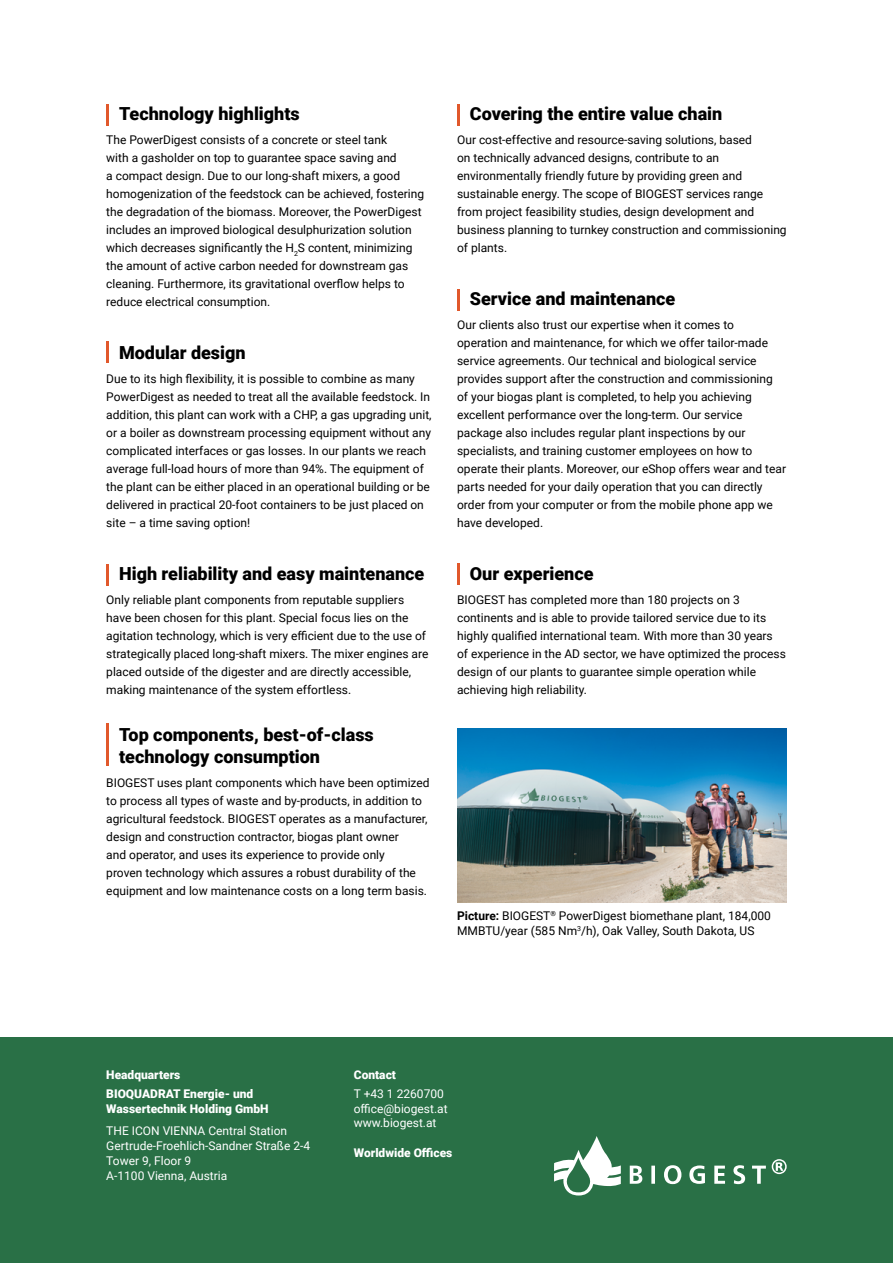
<style>
.page{position:relative;width:893px;height:1263px;background:#fff}
.page>*{position:absolute;margin:0;border:0;box-sizing:border-box;transform-origin:0 0}
.t1{font:900 18px/21.6px "Roboto";color:#000}
.t2{font:12px/18px "Roboto";color:#000}
.t3{font:12px/15px "Roboto";color:#fff}
.t4{font:900 12px/19.5px "Roboto";color:#fff}
.s1{font-weight:700}
</style>
<div class="page">
<div style="left:0;top:1037px;width:893px;height:226px;background:#297046"></div>
<hr style="left:106px;top:105px;width:2px;height:21px;background:#e1582b">
<hr style="left:106px;top:341px;width:2px;height:21px;background:#e1582b">
<hr style="left:106px;top:564px;width:2px;height:21px;background:#e1582b">
<hr style="left:106px;top:723px;width:2px;height:42px;background:#e1582b">
<hr style="left:457px;top:104px;width:2px;height:21px;background:#e1582b">
<hr style="left:457px;top:289px;width:2px;height:21px;background:#e1582b">
<hr style="left:457px;top:564px;width:2px;height:21px;background:#e1582b">
<img style="left:457px;top:728px;width:330px;height:175px">
<svg style="left:554px;top:1136px;width:67px;height:59px"></svg>
<svg style="left:630px;top:1165px;width:136px;height:19px"></svg>
<svg style="left:772px;top:1159px;width:15px;height:15px"></svg>
<h1 class="t1" style="left:119px;top:102px;width:182px">Technology highlights</h1>
<p class="t2" style="left:106px;top:130px;width:319px">The PowerDigest consists of a concrete or steel tank<br>with a gasholder on top to guarantee space saving and<br>a compact design. Due to our long-shaft mixers, a good homogenization of the feedstock can be achieved, fostering the degradation of the biomass. Moreover, the PowerDigest includes an improved biological desulphurization solution which decreases significantly the H<sub>2</sub>S content, minimizing the amount of active carbon needed for downstream gas cleaning. Furthermore, its gravitational overflow helps to reduce electrical consumption.</p>
<h1 class="t1" style="left:119px;top:341px;width:128px">Modular design</h1>
<p class="t2" style="left:106px;top:369px;width:327px">Due to its high flexibility, it is possible to combine as many PowerDigest as needed to treat all the available feedstock. In addition, this plant can work with a CHP, a gas upgrading unit, or a boiler as downstream processing equipment without any complicated interfaces or gas losses. In our plants we reach average full-load hours of more than 94%. The equipment of the plant can be either placed in an operational building or be delivered in practical 20-foot containers to be just placed on site – a time saving option!</p>
<h1 class="t1" style="left:119px;top:562px;width:307px">High reliability and easy maintenance</h1>
<p class="t2" style="left:106px;top:590px;width:324px">Only reliable plant components from reputable suppliers have been chosen for this plant. Special focus lies on the agitation technology, which is very efficient due to the use of strategically placed long-shaft mixers. The mixer engines are placed outside of the digester and are directly accessible, making maintenance of the system effortless.</p>
<h1 class="t1" style="left:119px;top:723px;width:256px">Top components, best-of-class technology consumption</h1>
<p class="t2" style="left:106px;top:773px;width:325px">BIOGEST uses plant components which have been optimized to process all types of waste and by-products, in addition to agricultural feedstock. BIOGEST operates as a manufacturer, design and construction contractor, biogas plant owner<br>and operator, and uses its experience to provide only<br>proven technology which assures a robust durability of the equipment and low maintenance costs on a long term basis.</p>
<h1 class="t1" style="left:470px;top:102px;width:254px">Covering the entire value chain</h1>
<p class="t2" style="left:457px;top:130px;width:331px">Our cost-effective and resource-saving solutions, based<br>on technically advanced designs, contribute to an environmentally friendly future by providing green and sustainable energy. The scope of BIOGEST services range from project feasibility studies, design development and business planning to turnkey construction and commissioning of plants.</p>
<h1 class="t1" style="left:470px;top:287px;width:207px">Service and maintenance</h1>
<p class="t2" style="left:457px;top:315px;width:330px">Our clients also trust our expertise when it comes to operation and maintenance, for which we offer tailor-made service agreements. Our technical and biological service provides support after the construction and commissioning of your biogas plant is completed, to help you achieving excellent performance over the long-term. Our service package also includes regular plant inspections by our specialists, and training customer employees on how to operate their plants. Moreover, our eShop offers wear and tear parts needed for your daily operation that you can directly order from your computer or from the mobile phone app we have developed.</p>
<h1 class="t1" style="left:470px;top:562px;width:125px">Our experience</h1>
<p class="t2" style="left:457px;top:590px;width:330px">BIOGEST has completed more than 180 projects on 3 continents and is able to provide tailored service due to its highly qualified international team. With more than 30 years of experience in the AD sector, we have optimized the process design of our plants to guarantee simple operation while achieving high reliability.</p>
<p class="t2" style="left:457px;top:908px;width:315px;line-height:14.4px"><span class="s1">Picture:</span> BIOGEST<sup>®</sup> PowerDigest biomethane plant, 184,000<br>MMBTU/year (585 Nm<sup>3</sup>/h), Oak Valley, South Dakota, US</p>
<p class="t4" style="left:106px;top:1064px;width:149px">Headquarters<br>BIOQUADRAT Energie- und</p>
<p class="t4" style="left:106px;top:1098px;width:164px">Wassertechnik Holding GmbH</p>
<p class="t3" style="left:106px;top:1123px;width:205px">THE ICON VIENNA Central Station<br>Gertrude-Froehlich-Sandner Straße 2-4<br>Tower 9, Floor 9<br>A-1100 Vienna, Austria</p>
<p class="t4" style="left:354px;top:1064px;width:44px">Contact</p>
<p class="t3" style="left:354px;top:1086px;width:95px;line-height:14.4px">T +43 1 2260700 office@biogest.at www.biogest.at</p>
<p class="t4" style="left:354px;top:1142px;width:100px">Worldwide Offices</p>
</div>
